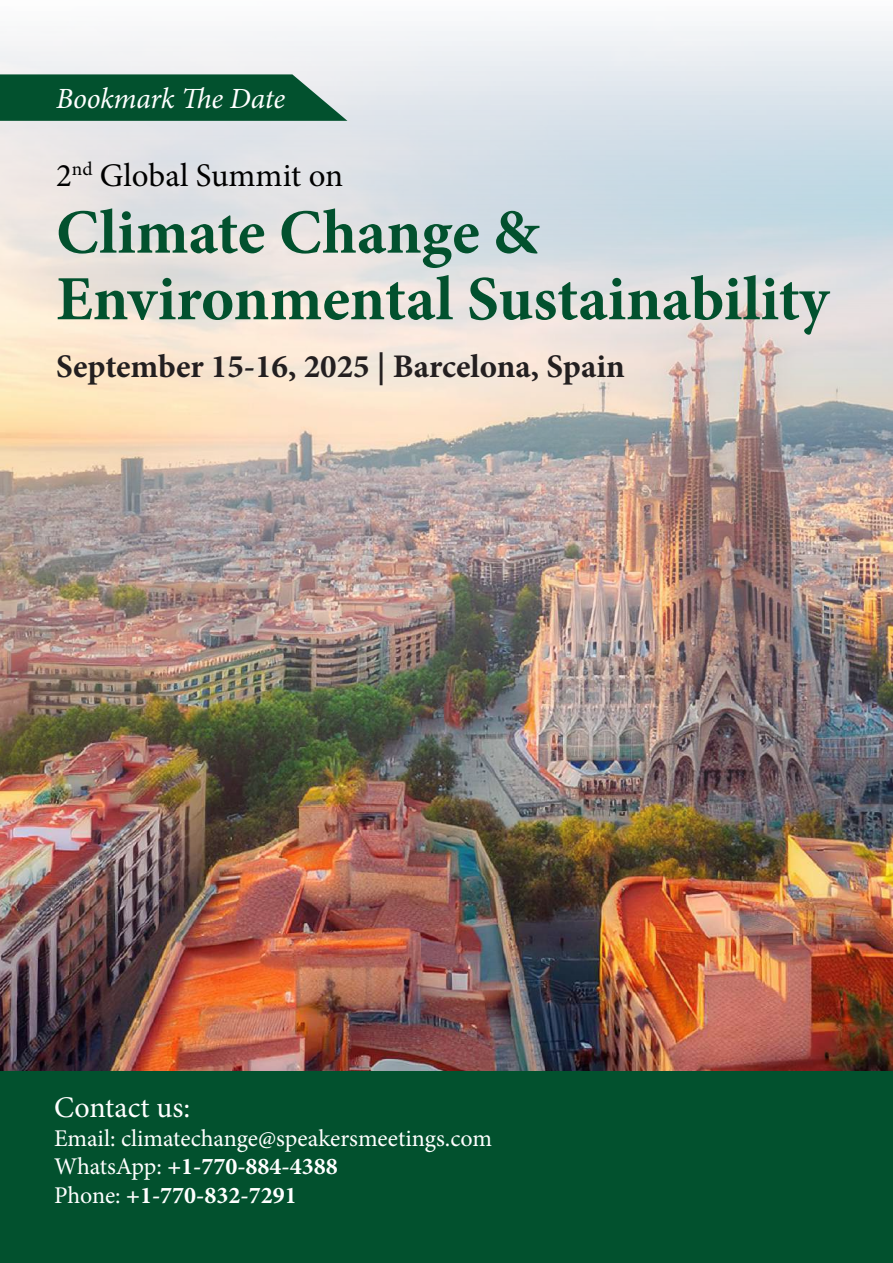
<style>
.page{position:relative;width:893px;height:1263px;background:#fff}
.page>*{position:absolute;margin:0;border:0;box-sizing:border-box;transform-origin:0 0}
.t1{font:700 63px/66.6px "Minion Pro";color:#02512e}
.t2{font:700 33px "Minion Pro";color:#231f20}
.t3{font:33px "Minion Pro";color:#000}
.t4{font:30px "Minion Pro";color:#fff}
.t5{font:italic 29.4px "Minion Pro";letter-spacing:-.01em;color:#fff}
.t6{font:24px/28.8px "Minion Pro";letter-spacing:-.005em;color:#fff}
.s1{font-weight:700}
</style>
<div class="page">
<img style="left:0;top:26px;width:893px;height:1045px">
<div style="left:0;top:1071px;width:893px;height:192px;background:#02512e"></div>
<svg style="left:0;top:74px;width:347px;height:47px;background:#165e3f"></svg>
<p class="t5" style="left:56px;top:78px;width:231px">Bookmark The Date</p>
<h2 class="t3" style="left:56px;top:153px;width:289px">2<sup>nd</sup> Global Summit on</h2>
<h1 class="t1" style="left:56px;top:198px;width:774px">Climate Change &amp;<br>Environmental Sustainability</h1>
<h2 class="t2" style="left:56px;top:343px;width:570px">September 15-16, 2025 | Barcelona, Spain</h2>
<p class="t4" style="left:54px;top:1087px;width:138px">Contact us:</p>
<p class="t6" style="left:54px;top:1123px;width:440px">Email: climatechange@speakersmeetings.com<br>WhatsApp: <span class="s1">+1-770-884-4388<br></span>Phone: <span class="s1">+1-770-832-7291</span></p>
</div>
